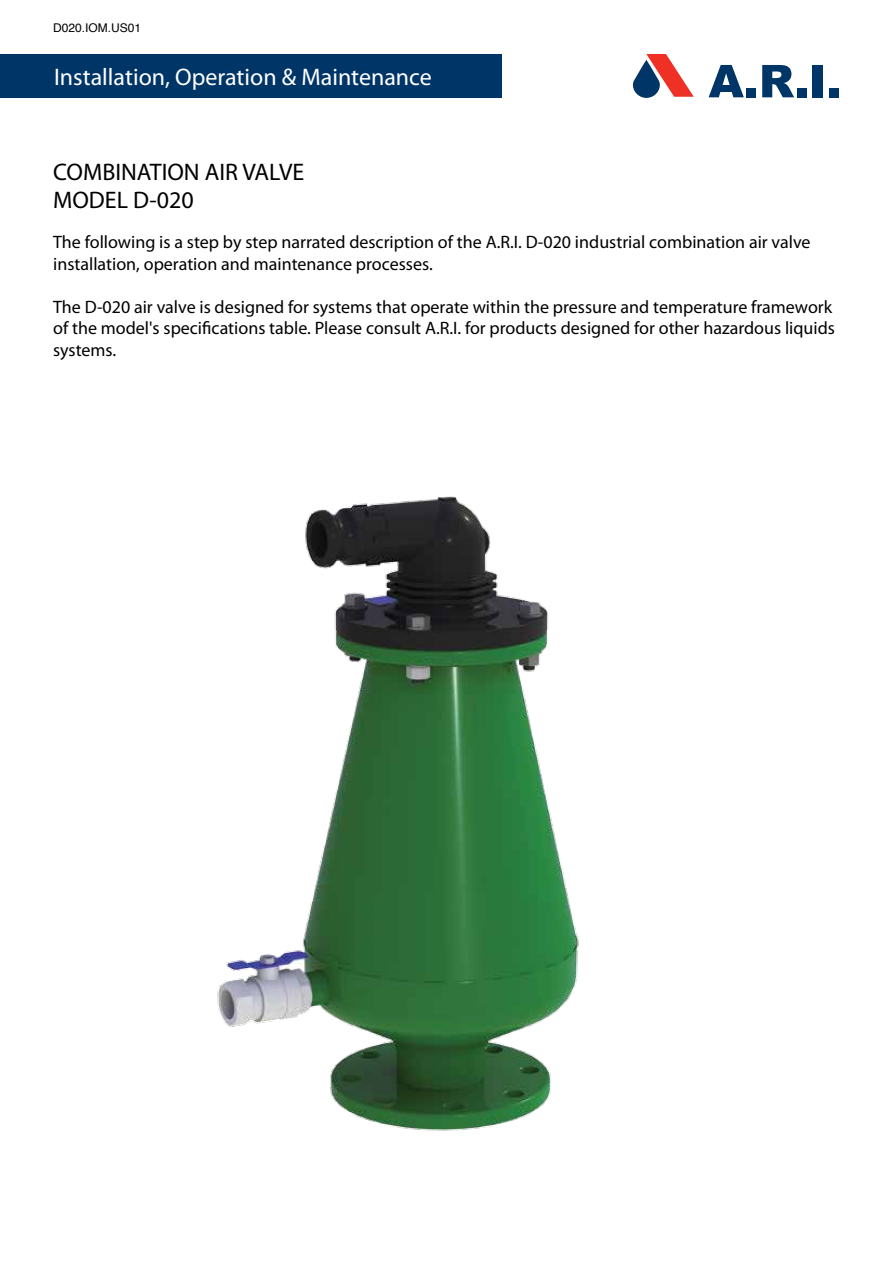
<style>
.page{position:relative;width:893px;height:1263px;background:#fff}
.page>*{position:absolute;margin:0;border:0;box-sizing:border-box;transform-origin:0 0}
.t1{font:24px "Myriad Pro";color:#fff}
.t2{font:24px/28.8px "Myriad Pro";color:#000}
.t3{font:18px/21.6px "Myriad Pro";color:#000}
.t4{font:12px "Helvetica";color:#000}
</style>
<div class="page">
<div style="left:0;top:55px;width:502px;height:43px;background:#003568"></div>
<svg style="left:632px;top:54px;width:62px;height:44px"></svg>
<svg style="left:709px;top:65px;width:35px;height:32px"></svg>
<div style="left:746px;top:88px;width:10px;height:9px;background:#003568"></div>
<svg style="left:762px;top:65px;width:32px;height:32px"></svg>
<div style="left:797px;top:88px;width:9px;height:9px;background:#003568"></div>
<div style="left:813px;top:65px;width:10px;height:32px;background:#003568"></div>
<div style="left:829px;top:88px;width:10px;height:9px;background:#003568"></div>
<img style="left:217px;top:496px;width:362px;height:635px">
<p class="t4" style="left:53px;top:19px;width:90px">D020.IOM.US01</p>
<h1 class="t1" style="left:54px;top:63px;width:379px">Installation, Operation &amp; Maintenance</h1>
<h1 class="t2" style="left:53px;top:157px;width:253px">COMBINATION AIR VALVE<br>MODEL D-020</h1>
<p class="t3" style="left:53px;top:231px;width:759px">The following is a step by step narrated description of the A D.I.R. -020 industrial combination air valve installation, operation and maintenance processes.</p>
<p class="t3" style="left:53px;top:296px;width:783px">The D-020 air valve is designed for systems that operate within the pressure and temperature framework of the model s' specifications table. Please consult A .I.R. for products designed for other hazardous liquids systems.</p>
</div>
